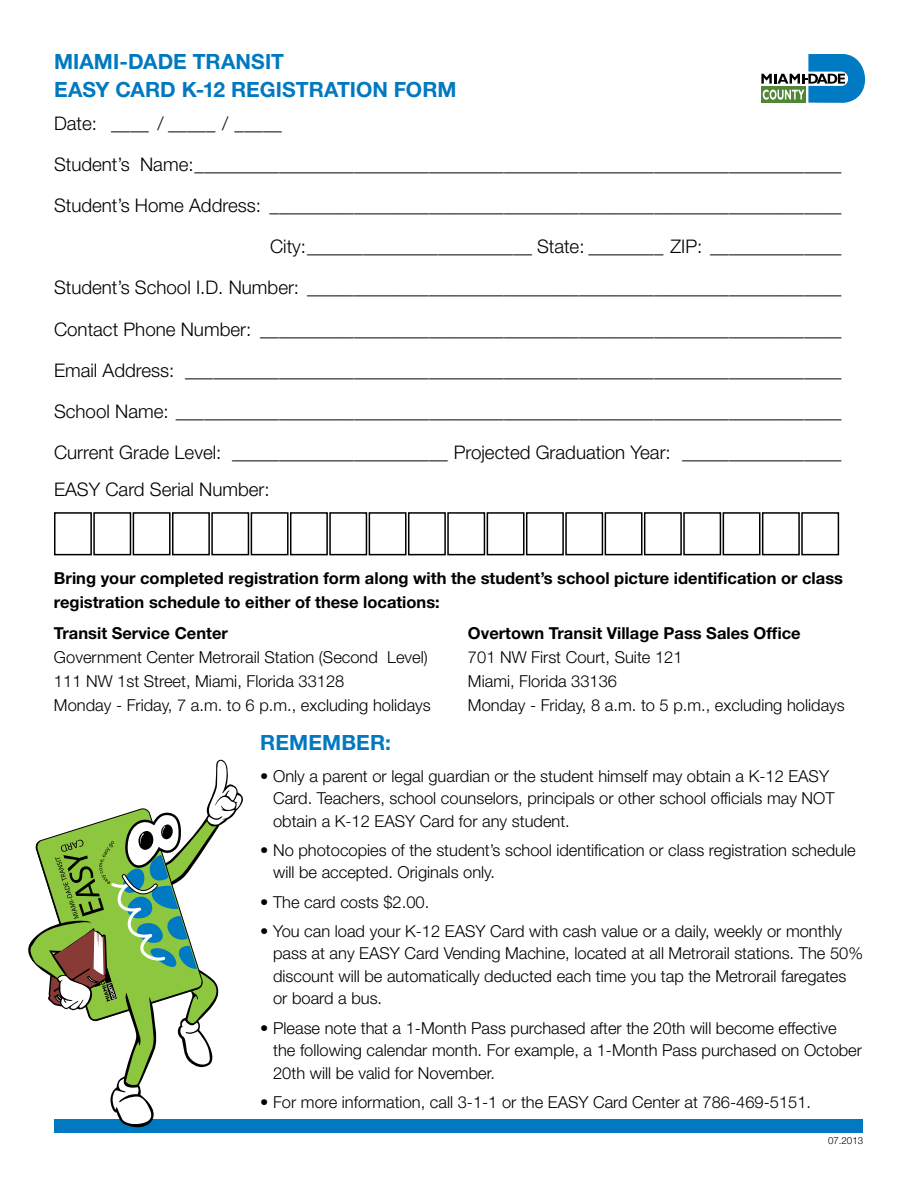
<style>
.page{position:relative;width:918px;height:1188px;background:#fff}
.page>*{position:absolute;margin:0;border:0;box-sizing:border-box;transform-origin:0 0}
.t1{font:700 21px/27.8px "Helvetica Neue LT Std";color:#0079c1}
.t2{font:300 18.75px "Helvetica Neue LT Std";color:#000}
.t3{font:300 16.5px/22.5px "Helvetica Neue LT Std";color:#000}
.t4{font:700 16.5px/24px "Helvetica Neue LT Std";color:#000}
.t5{font:300 9.75px "Helvetica Neue LT Std";color:#000}
</style>
<div class="page">
<div style="left:54px;top:512px;width:38px;height:43px;border:2px solid #000"></div>
<div style="left:93px;top:512px;width:38px;height:43px;border:2px solid #000"></div>
<div style="left:133px;top:512px;width:38px;height:43px;border:2px solid #000"></div>
<div style="left:211px;top:512px;width:38px;height:43px;border:2px solid #000"></div>
<div style="left:172px;top:512px;width:38px;height:43px;border:2px solid #000"></div>
<div style="left:251px;top:512px;width:38px;height:43px;border:2px solid #000"></div>
<div style="left:290px;top:512px;width:38px;height:43px;border:2px solid #000"></div>
<div style="left:329px;top:512px;width:38px;height:43px;border:2px solid #000"></div>
<div style="left:369px;top:512px;width:38px;height:43px;border:2px solid #000"></div>
<div style="left:408px;top:512px;width:38px;height:43px;border:2px solid #000"></div>
<div style="left:447px;top:512px;width:38px;height:43px;border:2px solid #000"></div>
<div style="left:644px;top:512px;width:38px;height:43px;border:2px solid #000"></div>
<div style="left:487px;top:512px;width:38px;height:43px;border:2px solid #000"></div>
<div style="left:683px;top:512px;width:38px;height:43px;border:2px solid #000"></div>
<div style="left:526px;top:512px;width:38px;height:43px;border:2px solid #000"></div>
<div style="left:723px;top:512px;width:37px;height:43px;border:2px solid #000"></div>
<div style="left:565px;top:512px;width:38px;height:43px;border:2px solid #000"></div>
<div style="left:762px;top:512px;width:38px;height:43px;border:2px solid #000"></div>
<div style="left:605px;top:512px;width:38px;height:43px;border:2px solid #000"></div>
<div style="left:801px;top:512px;width:38px;height:43px;border:2px solid #000"></div>
<div style="left:55px;top:1120px;width:808px;height:13px;background:#0079c1"></div>
<svg style="left:28px;top:760px;width:217px;height:370px"></svg>
<svg style="left:761px;top:54px;width:105px;height:49px"></svg>
<p class="t1" style="left:54px;top:47px;width:404px">MIAMI-DADE TRANSIT<br>EASY CARD K-12 REGISTRATION FORM</p>
<p class="t2" style="left:54px;top:112px;width:230px">Date: ____ / _____ / _____</p>
<p class="t2" style="left:54px;top:153px;width:789px">Student’s Name:_____________________________________________________________________</p>
<p class="t2" style="left:54px;top:194px;width:789px">Student’s Home Address: _____________________________________________________________</p>
<p class="t2" style="left:270px;top:235px;width:573px">City:________________________ State: ________ ZIP: ______________</p>
<p class="t2" style="left:54px;top:276px;width:789px">Student’s School I.D. Number: _________________________________________________________</p>
<p class="t2" style="left:54px;top:318px;width:789px">Contact Phone Number: ______________________________________________________________</p>
<p class="t2" style="left:54px;top:359px;width:789px">Email Address: ______________________________________________________________________</p>
<p class="t2" style="left:54px;top:400px;width:789px">School Name: _______________________________________________________________________</p>
<p class="t2" style="left:54px;top:441px;width:789px">Current Grade Level: _______________________ Projected Graduation Year: _________________</p>
<p class="t2" style="left:54px;top:478px;width:217px">EASY Card Serial Number:</p>
<p class="t4" style="left:54px;top:566px;width:791px">Bring your completed registration form along with the student’s school picture identification or class registration schedule to either of these locations:</p>
<p class="t4" style="left:54px;top:621px;width:175px">Transit Service Center</p>
<p class="t3" style="left:54px;top:645px;width:378px;line-height:24px">Government Center Metrorail Station (Second Level)<br>111 NW 1st Street, Miami, Florida 33128<br>Monday - Friday, 7 a.m. to 6 p.m., excluding holidays</p>
<p class="t4" style="left:468px;top:621px;width:334px">Overtown Transit Village Pass Sales Office</p>
<p class="t3" style="left:468px;top:645px;width:378px;line-height:24px">701 NW First Court, Suite 121<br>Miami, Florida 33136<br>Monday - Friday, 8 a.m. to 5 p.m., excluding holidays</p>
<p class="t1" style="left:260px;top:729px;width:132px">REMEMBER:</p>
<p class="t3" style="left:273px;top:764px;width:563px;text-indent:-13px">• Only a parent or legal guardian or the student himself may obtain a K-12 EASY<br>Card. Teachers, school counselors, principals or other school officials may NOT obtain a K-12 EASY Card for any student.</p>
<p class="t3" style="left:273px;top:838px;width:584px;text-indent:-13px">• No photocopies of the student’s school identification or class registration schedule will be accepted. Originals only.</p>
<p class="t3" style="left:260px;top:890px;width:171px">• The card costs $2.00.</p>
<p class="t3" style="left:273px;top:919px;width:591px;text-indent:-13px">• You can load your K-12 EASY Card with cash value or a daily, weekly or monthly pass at any EASY Card Vending Machine, located at all Metrorail stations. The 50% discount will be automatically deducted each time you tap the Metrorail faregates or board a bus.</p>
<p class="t3" style="left:273px;top:1016px;width:590px;text-indent:-13px">• Please note that a 1-Month Pass purchased after the 20th will become effective the following calendar month. For example, a 1-Month Pass purchased on October<br>20th will be valid for November.</p>
<p class="t3" style="left:260px;top:1090px;width:552px">• For more information, call 3-1-1 or the EASY Card Center at 786-469-5151.</p>
<p class="t5" style="left:828px;top:1135px;width:37px">07.2013</p>
</div>
